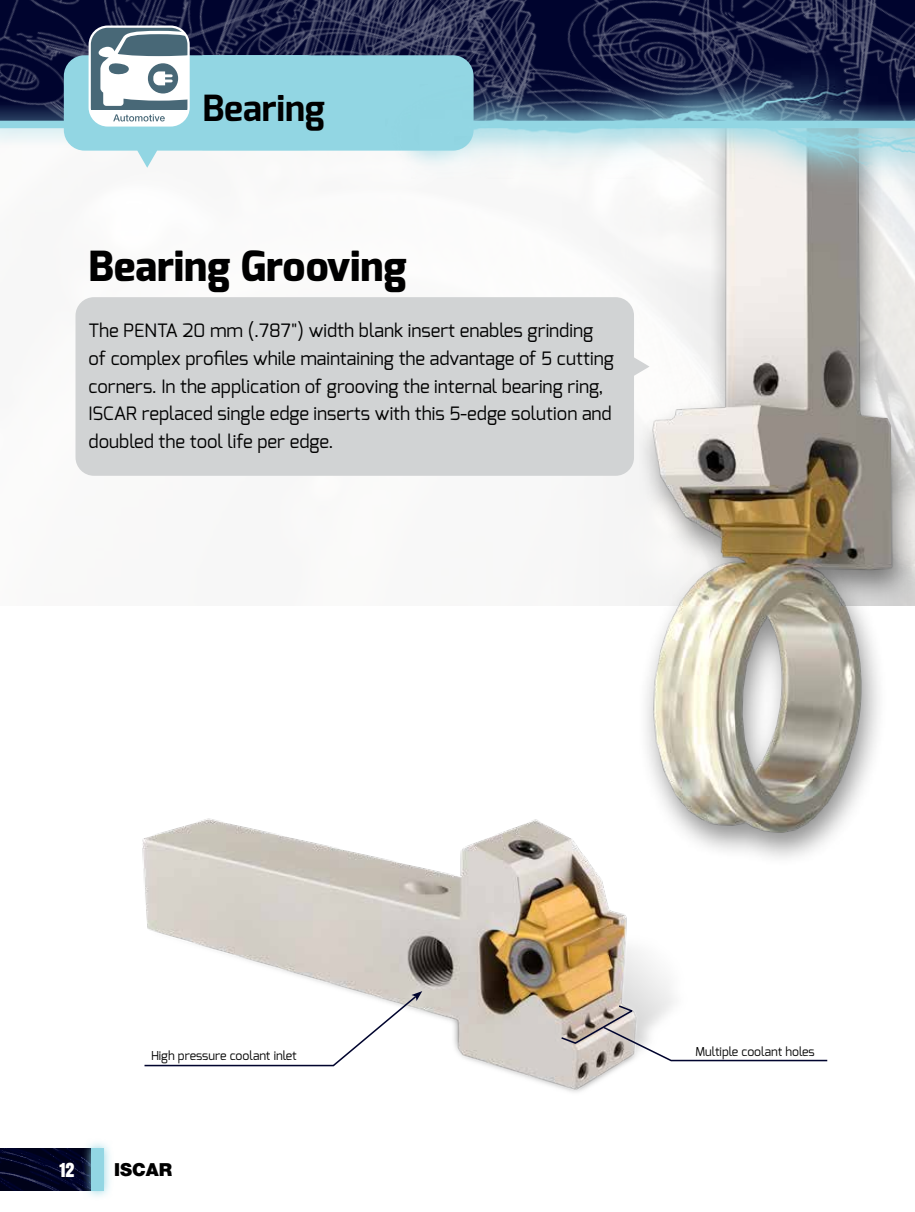
<style>
.page{position:relative;width:915px;height:1212px;background:#fff}
.page>*{position:absolute;margin:0;border:0;box-sizing:border-box;transform-origin:0 0}
.t1{font:800 41.4px "Exo";color:#000}
.t2{font:700 36px "Exo";color:#000}
.t3{font:18.45px/27.6px "Exo";color:#000}
.t4{font:900 18px "Helvetica Neue LT Std";color:#000}
.t5{font:18px "Anton";color:#fff}
.t6{font:12.3px "Exo";color:#000}
</style>
<div class="page">
<div style="left:0;top:117px;width:913px;height:489px;background:#f9f9f8"></div>
<img style="left:619px;top:268px;width:268px;height:590px">
<img style="left:0;top:1148px;width:82px;height:43px">
<img style="left:0;top:0;width:376px;height:101px">
<svg style="left:82px;top:1142px;width:28px;height:55px"></svg>
<div style="left:92px;top:1148px;width:12px;height:43px;background:#92d6e3"></div>
<svg style="left:0;top:101px;width:64px;height:39px;background:#69778e"></svg>
<div style="left:0;top:121px;width:914px;height:7px;background:#92d6e3"></div>
<svg style="left:64px;top:55px;width:312px;height:113px;fill:#92d6e3"></svg>
<div style="left:90px;top:27px;width:98px;height:98px;background:#486877;border-radius:12px"></div>
<div style="left:90px;top:110px;width:98px;height:15px;background:#fff"></div>
<svg style="left:113px;top:114px;width:52px;height:7px"></svg>
<svg style="left:99px;top:31px;width:89px;height:75px"></svg>
<div style="left:89px;top:26px;width:101px;height:101px;border:2px solid #fff;border-radius:18px"></div>
<img style="left:376px;top:0;width:538px;height:268px">
<img style="left:887px;top:160px;width:27px;height:446px">
<img style="left:142px;top:782px;width:573px;height:310px">
<div style="left:75px;top:297px;width:558px;height:179px;background:#d1d3d4;border-radius:18px"></div>
<div style="left:135px;top:982px;width:296px;height:94px;background:#fff;opacity:.75"></div>
<svg style="left:143px;top:991px;width:279px;height:76px"></svg>
<div style="left:594px;top:1018px;width:241px;height:53px;background:#fff"></div>
<div style="left:552px;top:996px;width:88px;height:57px;background:#fff;opacity:.75"></div>
<svg style="left:559px;top:1004px;width:269px;height:58px"></svg>
<svg style="left:633px;top:357px;width:16px;height:19px"></svg>
<div style="left:202px;top:55px;width:124px;height:95px;background:#92d6e3"></div>
<h2 class="t2" style="left:202px;top:85px;width:124px">Bearing</h2>
<h1 class="t1" style="left:89px;top:239px;width:319px">Bearing Grooving</h1>
<p class="t3" style="left:89px;top:317px;width:526px">The PENTA 20 mm (.787") width blank insert enables grinding of complex profiles while maintaining the advantage of 5 cutting corners. In the application of grooving the internal bearing ring, ISCAR replaced single edge inserts with this 5-edge solution and doubled the tool life per edge.</p>
<p class="t6" style="left:151px;top:1048px;width:147px">High pressure coolant inlet</p>
<p class="t5" style="left:59px;top:1156px;width:17px">12</p>
<p class="t4" style="left:114px;top:1159px;width:59px">ISCAR</p>
<p class="t6" style="left:695px;top:1044px;width:121px">Multiple coolant holes</p>
</div>
